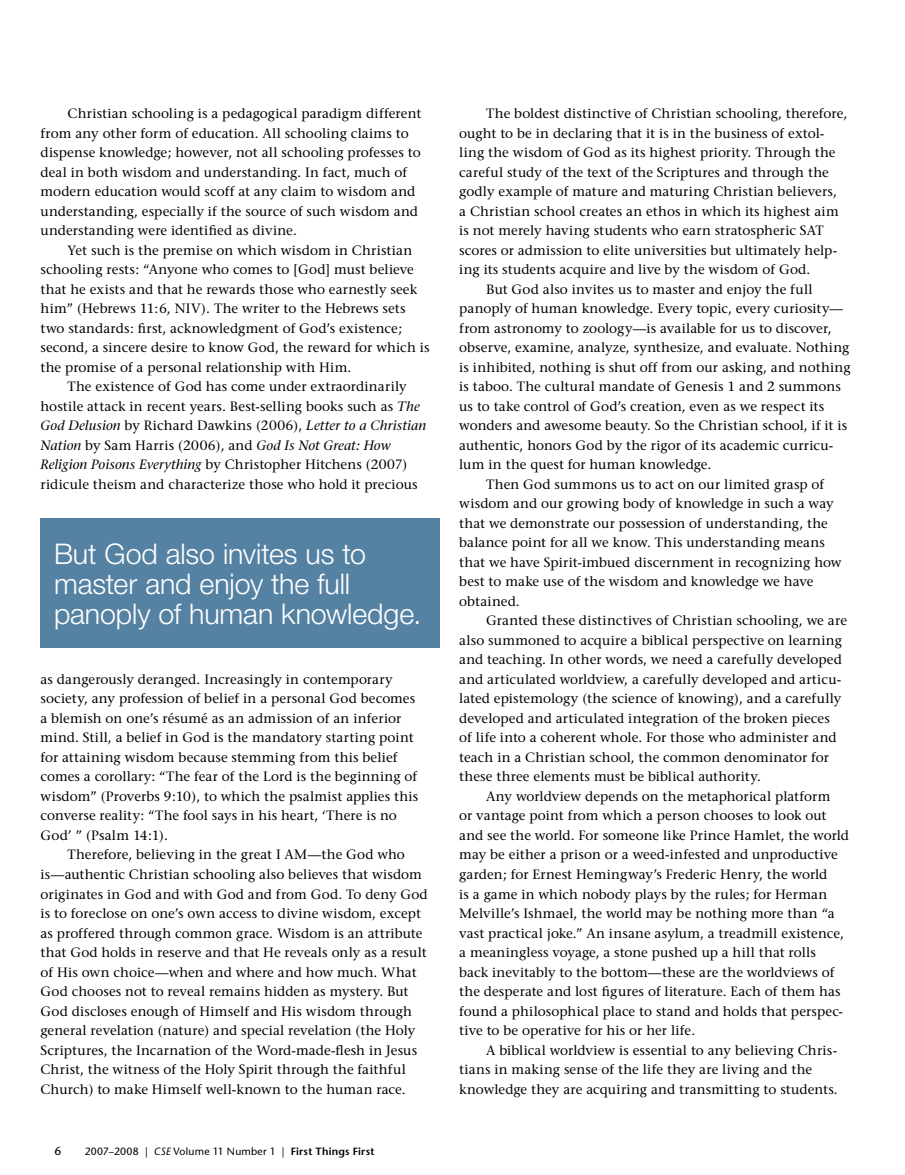
<style>
.page{position:relative;width:905px;height:1175px;background:#fff}
.page>*{position:absolute;margin:0;border:0;box-sizing:border-box;transform-origin:0 0}
.t1{font:300 28.5px/30px "Helvetica Neue";letter-spacing:-.005em;color:#fff}
.t2{font:13.5px/19.5px "Stone Serif";letter-spacing:.005em;color:#000}
.t3{font:italic 13.5px "Stone Serif";letter-spacing:.005em;color:#000}
.t4{font:10.5px "Stone Sans";letter-spacing:.02em;color:#000}
.s1{font-style:italic}
.s2{font-style:normal}
.s3{font-weight:600}
</style>
<div class="page">
<div style="left:40px;top:518px;width:400px;height:129px;background:#5582a2"></div>
<p class="t2" style="left:40px;top:104px;width:382px;text-indent:27px">Christian schooling is a pedagogical paradigm different from any other form of education. All schooling claims to dispense knowledge; however, not all schooling professes to deal in both wisdom and understanding<span class="s1">.</span> In fact, much of modern education would scoff at any claim to wisdom and understanding, especially if the source of such wisdom and understanding were identified as divine.</p>
<p class="t2" style="left:68px;top:240px;width:346px">Yet such is the premise on which wisdom in Christian</p>
<p class="t2" style="left:40px;top:260px;width:375px">schooling rests: “Anyone who comes to [God] must believe</p>
<p class="t2" style="left:40px;top:279px;width:378px">that he exists and that he rewards those who earnestly seek</p>
<p class="t2" style="left:40px;top:299px;width:366px">him” (Hebrews 11:6, NIV). The writer to the Hebrews sets</p>
<p class="t2" style="left:40px;top:318px;width:363px">two standards: first, acknowledgment of God’s existence;</p>
<p class="t2" style="left:40px;top:338px;width:390px">second, a sincere desire to know God, the reward for which is</p>
<p class="t2" style="left:40px;top:357px;width:312px">the promise of a personal relationship with Him.</p>
<p class="t2" style="left:68px;top:377px;width:341px">The existence of God has come under extraordinarily</p>
<p class="t2" style="left:40px;top:396px;width:381px">hostile attack in recent years. Best-selling books such as <span class="s1">The</span></p>
<p class="t3" style="left:40px;top:418px;width:387px">God Delusion <span class="s2">by Richard Dawkins (2006),</span> Letter to a Christian</p>
<p class="t3" style="left:40px;top:437px;width:352px">Nation <span class="s2">by Sam Harris (2006), and</span> God Is Not Great: How</p>
<p class="t2" style="left:40px;top:455px;width:368px"><span class="s1">Religion Poisons Everything</span> by Christopher Hitchens (2007)</p>
<p class="t2" style="left:40px;top:474px;width:378px">ridicule theism and characterize those who hold it precious</p>
<h1 class="t1" style="left:54px;top:538px;width:369px">But God also invites us to master and enjoy the full panoply of human knowledge.</h1>
<p class="t2" style="left:40px;top:669px;width:379px">as dangerously deranged. Increasingly in contemporary society, any profession of belief in a personal God becomes a blemish on one’s résumé as an admission of an inferior mind. Still, a belief in God is the mandatory starting point for attaining wisdom because stemming from this belief comes a corollary: “The fear of the Lord is the beginning of wisdom” (Proverbs 9:10), to which the psalmist applies this converse reality: “The fool says in his heart, ‘There is no God’ ” (Psalm 14:1).</p>
<p class="t2" style="left:40px;top:845px;width:389px;text-indent:27px">Therefore, believing in the great I AM—the God who is—authentic Christian schooling also believes that wisdom originates in God and with God and from God. To deny God is to foreclose on one’s own access to divine wisdom, except as proffered through common grace. Wisdom is an attribute that God holds in reserve and that He reveals only as a result of His own choice—when and where and how much. What God chooses not to reveal remains hidden as mystery. But God discloses enough of Himself and His wisdom through general revelation (nature) and special revelation (the Holy Scriptures, the Incarnation of the Word-made-flesh in Jesus Christ, the witness of the Holy Spirit through the faithful Church) to make Himself well-known to the human race.</p>
<p class="t4" style="left:85px;top:1144px;width:291px">2007–2008 | <span class="s1">CSE</span> Volume 11 Number 1 | <span class="s3">First Things First</span></p>
<p class="t2" style="left:486px;top:104px;width:362px">The boldest distinctive of Christian schooling, therefore,</p>
<p class="t2" style="left:459px;top:123px;width:367px">ought to be in declaring that it is in the business of extol-</p>
<p class="t2" style="left:459px;top:143px;width:378px">ling the wisdom of God as its highest priority. Through the</p>
<p class="t2" style="left:459px;top:162px;width:371px">careful study of the text of the Scriptures and through the</p>
<p class="t2" style="left:459px;top:182px;width:379px">godly example of mature and maturing Christian believers,</p>
<p class="t2" style="left:459px;top:201px;width:381px">a Christian school creates an ethos in which its highest aim</p>
<p class="t2" style="left:459px;top:221px;width:366px">is not merely having students who earn stratospheric SAT</p>
<p class="t2" style="left:459px;top:240px;width:380px">scores or admission to elite universities but ultimately help-</p>
<p class="t2" style="left:459px;top:260px;width:352px">ing its students acquire and live by the wisdom of God.</p>
<p class="t2" style="left:486px;top:279px;width:328px">But God also invites us to master and enjoy the full</p>
<p class="t2" style="left:459px;top:299px;width:385px">panoply of human knowledge. Every topic, every curiosity—</p>
<p class="t2" style="left:459px;top:318px;width:374px">from astronomy to zoology—is available for us to discover,</p>
<p class="t2" style="left:459px;top:338px;width:392px">observe, examine, analyze, synthesize, and evaluate. Nothing</p>
<p class="t2" style="left:459px;top:357px;width:393px">is inhibited, nothing is shut off from our asking, and nothing</p>
<p class="t2" style="left:459px;top:377px;width:383px">is taboo. The cultural mandate of Genesis 1 and 2 summons</p>
<p class="t2" style="left:459px;top:396px;width:366px">us to take control of God’s creation, even as we respect its</p>
<p class="t2" style="left:459px;top:416px;width:389px">wonders and awesome beauty. So the Christian school, if it is</p>
<p class="t2" style="left:459px;top:435px;width:376px">authentic, honors God by the rigor of its academic curricu-</p>
<p class="t2" style="left:459px;top:455px;width:254px">lum in the quest for human knowledge.</p>
<p class="t2" style="left:486px;top:474px;width:339px">Then God summons us to act on our limited grasp of</p>
<p class="t2" style="left:459px;top:494px;width:376px">wisdom and our growing body of knowledge in such a way</p>
<p class="t2" style="left:459px;top:513px;width:370px">that we demonstrate our possession of understanding, the</p>
<p class="t2" style="left:459px;top:533px;width:367px">balance point for all we know. This understanding means</p>
<p class="t2" style="left:459px;top:552px;width:384px">that we have Spirit-imbued discernment in recognizing how</p>
<p class="t2" style="left:459px;top:572px;width:356px">best to make use of the wisdom and knowledge we have</p>
<p class="t2" style="left:459px;top:591px;width:62px">obtained.</p>
<p class="t2" style="left:486px;top:611px;width:362px">Granted these distinctives of Christian schooling, we are</p>
<p class="t2" style="left:459px;top:630px;width:384px">also summoned to acquire a biblical perspective on learning</p>
<p class="t2" style="left:459px;top:650px;width:384px">and teaching. In other words, we need a carefully developed</p>
<p class="t2" style="left:459px;top:669px;width:383px">and articulated worldview, a carefully developed and articu-</p>
<p class="t2" style="left:459px;top:689px;width:384px">lated epistemology (the science of knowing), and a carefully</p>
<p class="t2" style="left:459px;top:708px;width:372px">developed and articulated integration of the broken pieces</p>
<p class="t2" style="left:459px;top:728px;width:379px">of life into a coherent whole. For those who administer and</p>
<p class="t2" style="left:459px;top:747px;width:371px">teach in a Christian school, the common denominator for</p>
<p class="t2" style="left:459px;top:767px;width:303px">these three elements must be biblical authority.</p>
<p class="t2" style="left:486px;top:786px;width:346px">Any worldview depends on the metaphorical platform</p>
<p class="t2" style="left:459px;top:806px;width:369px">or vantage point from which a person chooses to look out</p>
<p class="t2" style="left:459px;top:825px;width:391px">and see the world. For someone like Prince Hamlet, the world</p>
<p class="t2" style="left:459px;top:845px;width:380px">may be either a prison or a weed-infested and unproductive</p>
<p class="t2" style="left:459px;top:864px;width:370px">garden; for Ernest Hemingway’s Frederic Henry, the world</p>
<p class="t2" style="left:459px;top:884px;width:369px">is a game in which nobody plays by the rules; for Herman</p>
<p class="t2" style="left:459px;top:903px;width:377px">Melville’s Ishmael, the world may be nothing more than “a</p>
<p class="t2" style="left:459px;top:923px;width:386px">vast practical joke.” An insane asylum, a treadmill existence,</p>
<p class="t2" style="left:459px;top:942px;width:358px">a meaningless voyage, a stone pushed up a hill that rolls</p>
<p class="t2" style="left:459px;top:962px;width:376px">back inevitably to the bottom—these are the worldviews of</p>
<p class="t2" style="left:459px;top:981px;width:383px">the desperate and lost figures of literature. Each of them has</p>
<p class="t2" style="left:459px;top:1001px;width:385px">found a philosophical place to stand and holds that perspec-</p>
<p class="t2" style="left:459px;top:1020px;width:237px">tive to be operative for his or her life.</p>
<p class="t2" style="left:486px;top:1040px;width:352px">A biblical worldview is essential to any believing Chris-</p>
<p class="t2" style="left:459px;top:1059px;width:354px">tians in making sense of the life they are living and the</p>
<p class="t2" style="left:459px;top:1079px;width:380px">knowledge they are acquiring and transmitting to students.</p>
</div>
